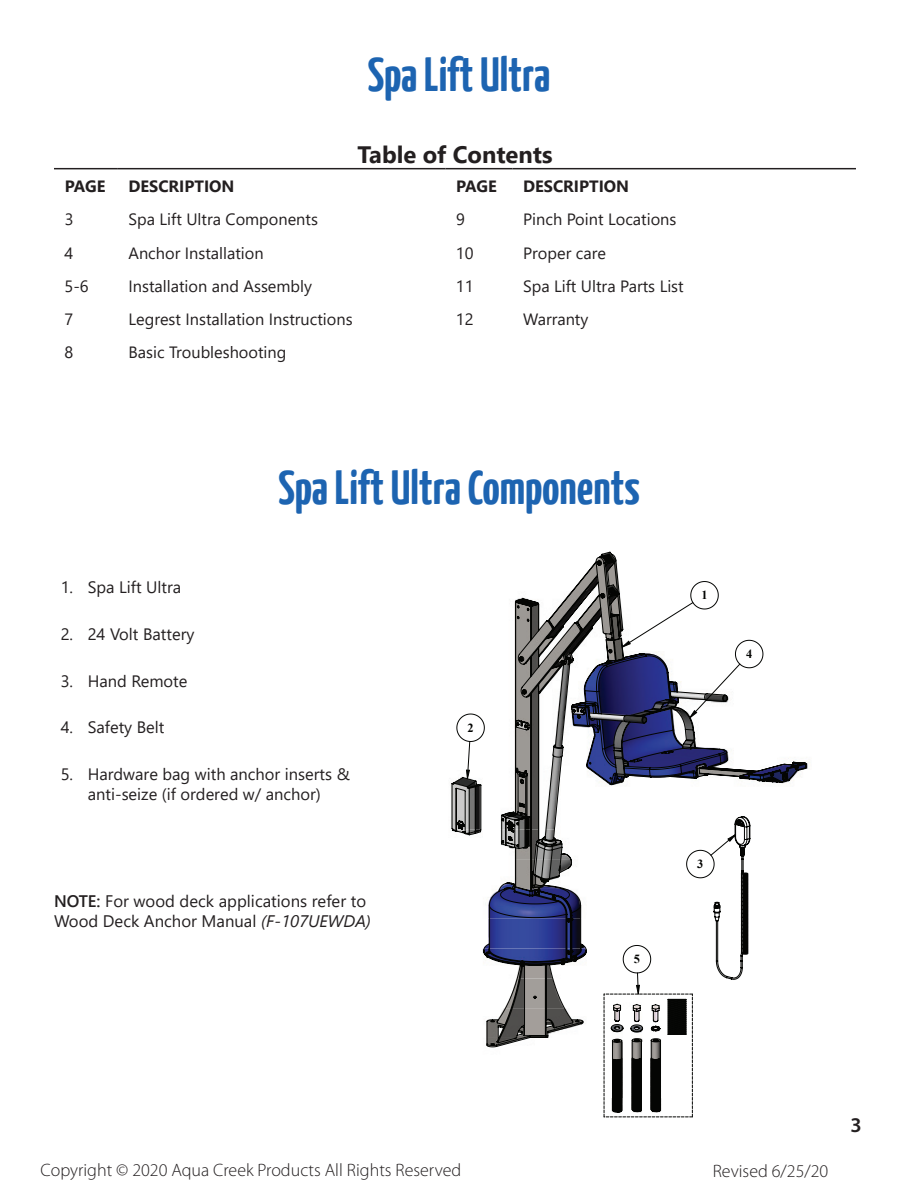
<style>
.page{position:relative;width:918px;height:1188px;background:#fff}
.page>*{position:absolute;margin:0;border:0;box-sizing:border-box;transform-origin:0 0}
.t1{font:700 48px "Yanone Kaffeesatz";color:#1d64b1}
.t2{font:700 23.7px "Segoe UI";color:#231f20}
.t3{font:600 21px "Myriad Pro";color:#231f20}
.t4{font:300 18px "Myriad Pro";color:#231f20}
.t5{font:16.65px/20.1px "Segoe UI";color:#231f20}
.t6{font:16.5px/19.8px "Segoe UI";color:#231f20;text-align:center}
.t7{font:16.35px "Segoe UI";color:#231f20}
.t8{font:700 16.35px "Segoe UI";color:#231f20}
.t9{font:700 12.3px "Times New Roman";color:#040503}
.s1{font-weight:600}
.s2{font-style:italic}
</style>
<div class="page">
<img style="left:604px;top:1117px;width:66px;height:1px">
<svg style="left:451px;top:551px;width:356px;height:496px"></svg>
<svg style="left:601px;top:994px;width:92px;height:123px"></svg>
<hr style="left:54px;top:168px;width:64px;height:1px;background:#231f20">
<hr style="left:118px;top:168px;width:327px;height:1px;background:#231f20">
<hr style="left:445px;top:168px;width:67px;height:1px;background:#231f20">
<hr style="left:512px;top:168px;width:344px;height:1px;background:#231f20">
<h1 class="t1" style="left:368px;top:45px;width:184px">Spa Lift Ultra</h1>
<h2 class="t2" style="left:357px;top:132px;width:197px">Table of Contents</h2>
<p class="t8" style="left:65px;top:171px;width:42px">PAGE</p>
<p class="t8" style="left:129px;top:171px;width:108px">DESCRIPTION</p>
<p class="t8" style="left:456px;top:171px;width:42px">PAGE</p>
<p class="t8" style="left:523px;top:171px;width:108px">DESCRIPTION</p>
<p class="t7" style="left:65px;top:204px;width:10px">3</p>
<p class="t7" style="left:129px;top:204px;width:191px">Spa Lift Ultra Components</p>
<p class="t7" style="left:456px;top:204px;width:10px">9</p>
<p class="t7" style="left:523px;top:204px;width:155px">Pinch Point Locations</p>
<p class="t7" style="left:65px;top:237px;width:10px">4</p>
<p class="t7" style="left:129px;top:237px;width:137px">Anchor Installation</p>
<p class="t7" style="left:456px;top:237px;width:19px">10</p>
<p class="t7" style="left:523px;top:237px;width:84px">Proper care</p>
<p class="t7" style="left:65px;top:271px;width:26px">5-6</p>
<p class="t7" style="left:129px;top:271px;width:185px">Installation and Assembly</p>
<p class="t7" style="left:456px;top:271px;width:19px">11</p>
<p class="t7" style="left:523px;top:271px;width:162px">Spa Lift Ultra Parts List</p>
<p class="t7" style="left:65px;top:304px;width:10px">7</p>
<p class="t7" style="left:128px;top:304px;width:226px">Legrest Installation Instructions</p>
<p class="t7" style="left:456px;top:304px;width:19px">12</p>
<p class="t7" style="left:523px;top:304px;width:67px">Warranty</p>
<p class="t7" style="left:65px;top:337px;width:10px">8</p>
<p class="t7" style="left:128px;top:337px;width:160px">Basic Troubleshooting</p>
<h1 class="t1" style="left:278px;top:458px;width:363px">Spa Lift Ultra Components</h1>
<p class="t6" style="left:61px;top:576px;width:122px">1. Spa Lift Ultra</p>
<p class="t6" style="left:61px;top:623px;width:135px">2. 24 Volt Battery</p>
<p class="t6" style="left:61px;top:669px;width:128px">3. Hand Remote</p>
<p class="t6" style="left:61px;top:716px;width:105px">4. Safety Belt</p>
<p class="t6" style="left:61px;top:763px;width:291px">5. Hardware bag with anchor inserts &amp; anti-seize (if ordered w/ anchor)</p>
<p class="t5" style="left:54px;top:889px;width:319px"><span class="s1">NOTE:</span> For wood deck applications refer to<br>Wood Deck Anchor Manual <span class="s2">(F-107UEWDA)</span></p>
<p class="t9" style="left:468px;top:719px;width:8px">2</p>
<p class="t9" style="left:634px;top:950px;width:8px">5</p>
<p class="t9" style="left:701px;top:586px;width:8px">1</p>
<p class="t9" style="left:746px;top:645px;width:8px">4</p>
<p class="t9" style="left:697px;top:855px;width:8px">3</p>
<p class="t4" style="left:41px;top:1160px;width:422px">Copyright © 2020 Aqua Creek Products All Rights Reserved</p>
<p class="t4" style="left:713px;top:1161px;width:117px">Revised 6/25/20</p>
<p class="t3" style="left:851px;top:1112px;width:13px">3</p>
</div>
